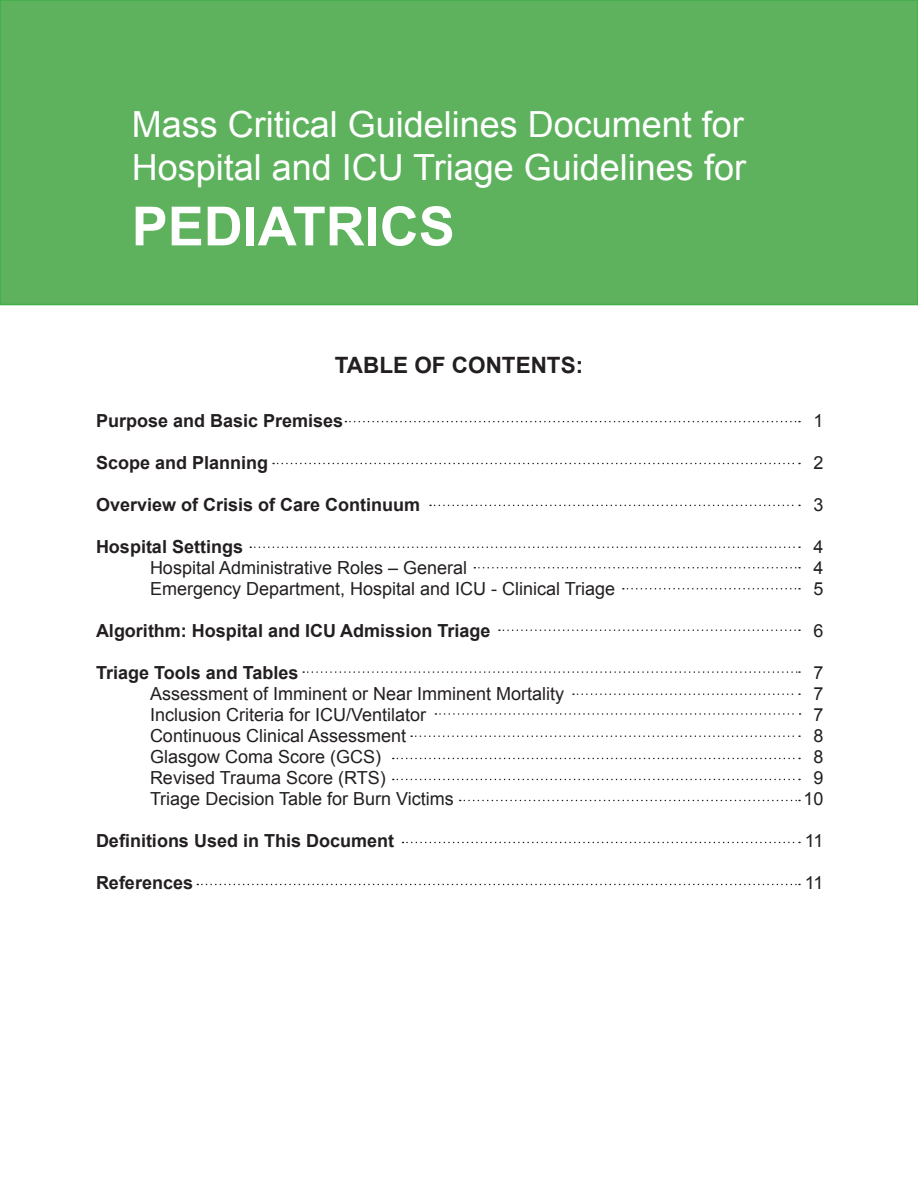
<style>
.page{position:relative;width:918px;height:1188px;background:#fff}
.page>*{position:absolute;margin:0;border:0;box-sizing:border-box;transform-origin:0 0}
.t1{font:700 54px "Arial";color:#fff}
.t2{font:36px "Arial";color:#fff}
.t3{font:700 22.5px "Arial";color:#231f20}
.t4{font:18px "Arial";color:#231f20}
.t5{font:700 18px "Arial";color:#231f20}
</style>
<div class="page">
<div style="left:0;top:0;width:918px;height:305px;background:#5eb25e"></div>
<div style="left:0;top:0;width:918px;height:305px;border:2px solid #40ae49"></div>
<svg style="left:345px;top:421px;width:455px;height:1px"></svg>
<svg style="left:273px;top:463px;width:527px;height:1px"></svg>
<svg style="left:430px;top:505px;width:370px;height:1px"></svg>
<svg style="left:250px;top:547px;width:550px;height:1px"></svg>
<svg style="left:474px;top:567px;width:326px;height:1px"></svg>
<svg style="left:623px;top:588px;width:177px;height:2px"></svg>
<svg style="left:499px;top:629px;width:301px;height:2px"></svg>
<svg style="left:573px;top:693px;width:227px;height:2px"></svg>
<svg style="left:435px;top:713px;width:366px;height:2px"></svg>
<svg style="left:411px;top:735px;width:389px;height:2px"></svg>
<svg style="left:393px;top:758px;width:407px;height:1px"></svg>
<svg style="left:393px;top:779px;width:407px;height:1px"></svg>
<svg style="left:460px;top:800px;width:340px;height:1px"></svg>
<svg style="left:403px;top:842px;width:397px;height:1px"></svg>
<svg style="left:197px;top:884px;width:603px;height:1px"></svg>
<svg style="left:303px;top:671px;width:497px;height:2px"></svg>
<p class="t2" style="left:132px;top:101px;width:614px">Mass Critical Guidelines Document for</p>
<p class="t2" style="left:132px;top:144px;width:616px">Hospital and ICU Triage Guidelines for</p>
<p class="t1" style="left:132px;top:191px;width:325px">PEDIATRICS</p>
<p class="t3" style="left:335px;top:351px;width:250px">TABLE OF CONTENTS:</p>
<p class="t5" style="left:96px;top:409px;width:249px">Purpose and Basic Premises</p>
<p class="t5" style="left:96px;top:451px;width:174px">Scope and Planning</p>
<p class="t5" style="left:96px;top:493px;width:326px">Overview of Crisis of Care Continuum</p>
<p class="t5" style="left:96px;top:535px;width:149px">Hospital Settings</p>
<p class="t4" style="left:150px;top:556px;width:319px">Hospital Administrative Roles – General</p>
<p class="t4" style="left:150px;top:577px;width:467px">Emergency Department, Hospital and ICU - Clinical Triage</p>
<p class="t5" style="left:96px;top:619px;width:396px">Algorithm: Hospital and ICU Admission Triage</p>
<p class="t5" style="left:96px;top:661px;width:204px">Triage Tools and Tables</p>
<p class="t4" style="left:150px;top:682px;width:416px">Assessment of Imminent or Near Imminent Mortality</p>
<p class="t4" style="left:150px;top:703px;width:278px">Inclusion Criteria for ICU/Ventilator</p>
<p class="t4" style="left:150px;top:724px;width:258px">Continuous Clinical Assessment</p>
<p class="t4" style="left:150px;top:745px;width:233px">Glasgow Coma Score (GCS)</p>
<p class="t4" style="left:150px;top:766px;width:237px">Revised Trauma Score (RTS)</p>
<p class="t4" style="left:150px;top:787px;width:305px">Triage Decision Table for Burn Victims</p>
<p class="t5" style="left:96px;top:829px;width:300px">Definitions Used in This Document</p>
<p class="t5" style="left:96px;top:871px;width:99px">References</p>
<p class="t4" style="left:813px;top:409px;width:12px">1</p>
<p class="t4" style="left:813px;top:451px;width:12px">2</p>
<p class="t4" style="left:813px;top:493px;width:12px">3</p>
<p class="t4" style="left:813px;top:535px;width:12px">4</p>
<p class="t4" style="left:813px;top:556px;width:12px">4</p>
<p class="t4" style="left:813px;top:577px;width:12px">5</p>
<p class="t4" style="left:813px;top:619px;width:12px">6</p>
<p class="t4" style="left:813px;top:661px;width:12px">7</p>
<p class="t4" style="left:813px;top:682px;width:12px">7</p>
<p class="t4" style="left:813px;top:703px;width:12px">7</p>
<p class="t4" style="left:813px;top:724px;width:12px">8</p>
<p class="t4" style="left:813px;top:745px;width:12px">8</p>
<p class="t4" style="left:813px;top:766px;width:12px">9</p>
<p class="t4" style="left:803px;top:787px;width:22px">10</p>
<p class="t4" style="left:805px;top:829px;width:20px">11</p>
<p class="t4" style="left:805px;top:871px;width:20px">11</p>
</div>
